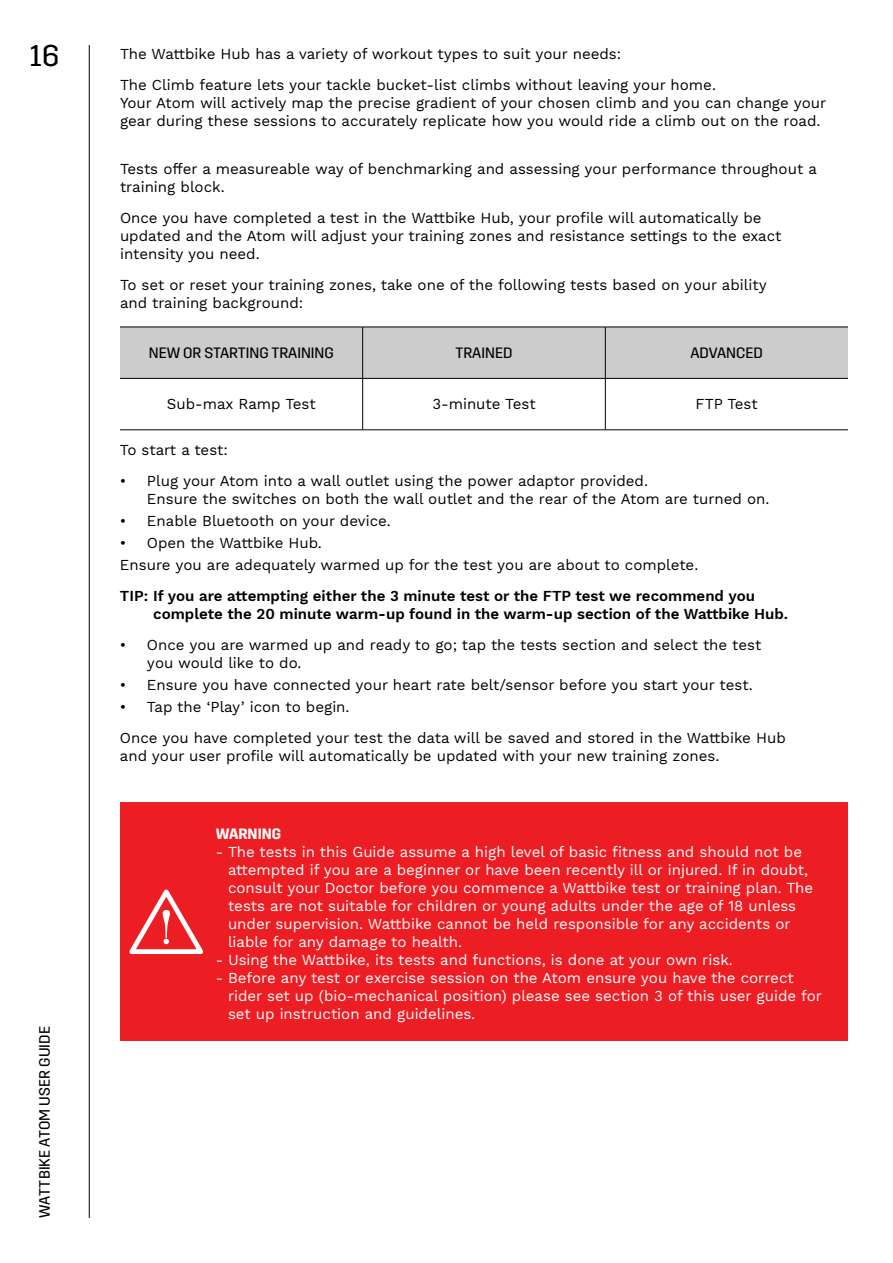
<style>
.page{position:relative;width:893px;height:1263px;background:#fff}
.page>*{position:absolute;margin:0;border:0;box-sizing:border-box;transform-origin:0 0}
.t1{font:30px "Trim";color:#000}
.t2{font:15px/18px "Work Sans";color:#000}
.t3{font:15px/18px "Work Sans";color:#fff}
.t4{font:600 15px/18px "Work Sans";color:#000}
.t5{font:15px "Trim";color:#000}
.t6{font:600 15px "Trim";color:#fff}
</style>
<div class="page">
<hr style="left:89px;top:45px;width:1px;height:1173px;background:#000">
<div style="left:120px;top:328px;width:728px;height:50px;background:#ccc"></div>
<hr style="left:120px;top:327px;width:243px;height:1px;background:#000">
<hr style="left:363px;top:327px;width:242px;height:1px;background:#000">
<hr style="left:362px;top:327px;width:1px;height:51px;background:#000">
<hr style="left:605px;top:327px;width:243px;height:1px;background:#000">
<hr style="left:605px;top:327px;width:1px;height:51px;background:#000">
<hr style="left:120px;top:378px;width:243px;height:1px;background:#000">
<hr style="left:363px;top:378px;width:242px;height:1px;background:#000">
<hr style="left:362px;top:379px;width:1px;height:51px;background:#000">
<hr style="left:605px;top:378px;width:243px;height:1px;background:#000">
<hr style="left:605px;top:379px;width:1px;height:51px;background:#000">
<hr style="left:120px;top:430px;width:243px;height:1px;background:#000">
<hr style="left:363px;top:430px;width:242px;height:1px;background:#000">
<hr style="left:605px;top:430px;width:243px;height:1px;background:#000">
<div style="left:120px;top:803px;width:728px;height:238px;background:#ed1d24"></div>
<svg style="left:129px;top:889px;width:75px;height:65px"></svg>
<h1 class="t1" style="left:30px;top:39px;width:31px">16</h1>
<p class="t2" style="left:120px;top:39px;width:597px;line-height:30.8px">The Wattbike Hub has a variety of workout types to suit your needs:<br>The Climb feature lets your tackle bucket-list climbs without leaving your home.</p>
<p class="t2" style="left:120px;top:94px;width:708px">Your Atom will actively map the precise gradient of your chosen climb and you can change your gear during these sessions to accurately replicate how you would ride a climb out on the road.</p>
<p class="t2" style="left:120px;top:161px;width:698px">Tests offer a measureable way of benchmarking and assessing your performance throughout a training block.</p>
<p class="t2" style="left:120px;top:210px;width:663px">Once you have completed a test in the Wattbike Hub, your profile will automatically be updated and the Atom will adjust your training zones and resistance settings to the exact intensity you need.</p>
<p class="t2" style="left:120px;top:277px;width:648px">To set or reset your training zones, take one of the following tests based on your ability and training background:</p>
<p class="t5" style="left:149px;top:344px;width:186px">NEW OR STARTING TRAINING</p>
<p class="t5" style="left:455px;top:344px;width:59px">TRAINED</p>
<p class="t5" style="left:690px;top:344px;width:74px">ADVANCED</p>
<p class="t2" style="left:167px;top:396px;width:150px">Sub-max Ramp Test</p>
<p class="t2" style="left:432px;top:396px;width:105px">3-minute Test</p>
<p class="t2" style="left:696px;top:396px;width:64px">FTP Test</p>
<p class="t2" style="left:120px;top:441px;width:109px">To start a test:</p>
<p class="t2" style="left:147px;top:472px;width:624px;text-indent:-27px">• Plug your Atom into a wall outlet using the power adaptor provided.<br>Ensure the switches on both the wall outlet and the rear of the Atom are turned on.</p>
<p class="t2" style="left:120px;top:512px;width:272px">• Enable Bluetooth on your device.</p>
<p class="t2" style="left:120px;top:532px;width:580px;line-height:22.2px">• Open the Wattbike Hub.<br>Ensure you are adequately warmed up for the test you are about to complete.</p>
<p class="t4" style="left:153px;top:588px;width:636px;text-indent:-33px">TIP: If you are attempting either the 3 minute test or the FTP test we recommend you complete the 20 minute warm-up found in the warm-up section of the Wattbike Hub.</p>
<p class="t2" style="left:147px;top:636px;width:616px;text-indent:-27px">• Once you are warmed up and ready to go; tap the tests section and select the test you would like to do.</p>
<p class="t2" style="left:120px;top:676px;width:634px">• Ensure you have connected your heart rate belt/sensor before you start your test.</p>
<p class="t2" style="left:120px;top:692px;width:667px;line-height:30.8px">• Tap the ‘Play’ icon to begin.<br>Once you have completed your test the data will be saved and stored in the Wattbike Hub</p>
<p class="t2" style="left:120px;top:747px;width:601px">and your user profile will automatically be updated with your new training zones.</p>
<p class="t5" style="left:36px;top:1218px;width:193px;rotate:-90deg">WATTBIKE ATOM USER GUIDE</p>
<p class="t6" style="left:216px;top:825px;width:67px">WARNING</p>
<p class="t3" style="left:228px;top:843px;width:587px;text-indent:-12px">- The tests in this Guide assume a high level of basic fitness and should not be attempted if you are a beginner or have been recently ill or injured. If in doubt, consult your Doctor before you commence a Wattbike test or training plan. The tests are not suitable for children or young adults under the age of 18 unless under supervision. Wattbike cannot be held responsible for any accidents or liable for any damage to health.</p>
<p class="t3" style="left:216px;top:951px;width:518px">- Using the Wattbike, its tests and functions, is done at your own risk.</p>
<p class="t3" style="left:228px;top:969px;width:595px;text-indent:-12px">- Before any test or exercise session on the Atom ensure you have the correct rider set up (bio-mechanical position) please see section 3 of this user guide for set up instruction and guidelines.</p>
</div>
